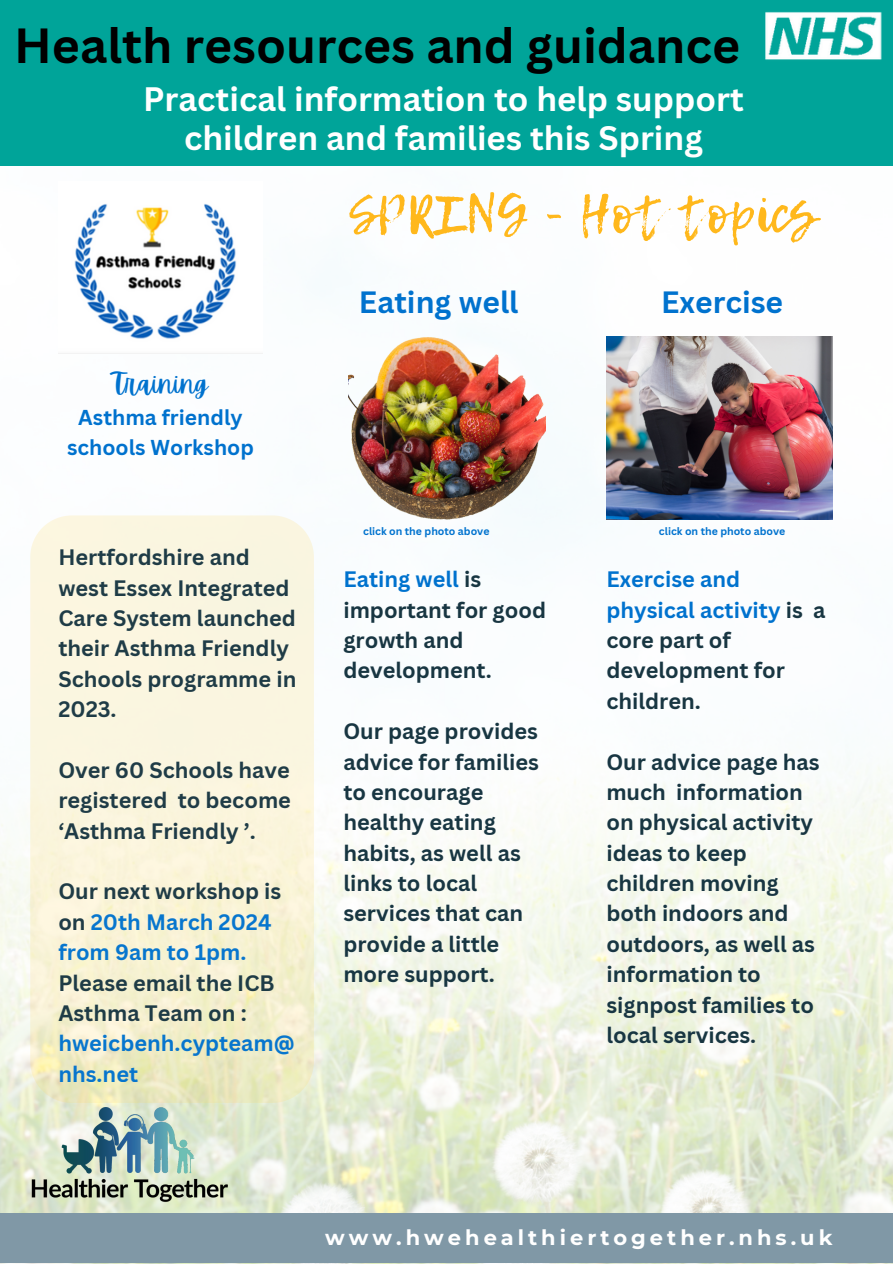
<style>
.page{position:relative;width:893px;height:1264px;background:#fff}
.page>*{position:absolute;margin:0;border:0;box-sizing:border-box;transform-origin:0 0}
.t1{font:53.1px "Lemon Tuesday";color:#ffb81c}
.t2{font:700 48px "Canva Sans";color:#000}
.t3{font:700 33px/39.3px "Canva Sans";color:#fff;text-align:center}
.t4{font:700 30px "Canva Sans";color:#0072ce}
.t5{font:27px "Apricots";color:#0072ce}
.t6{font:700 21.75px/30.3px "Canva Sans";color:#183642}
.t7{font:700 21.75px/30.3px "Canva Sans";color:#0072ce}
.t8{font:700 21px "Montserrat";letter-spacing:.19em;color:#fff}
.t9{font:700 21px/29.2px "Canva Sans";color:#0072ce;text-align:center}
.t10{font:700 10.5px "Canva Sans";color:#0072ce}
.s1{color:#183642}
.s2{color:#0072ce}
</style>
<div class="page">
<img style="left:0;top:165px;width:892px;height:1048px">
<div style="left:0;top:1213px;width:892px;height:50px;background:#8098a6"></div>
<div style="left:0;top:0;width:892px;height:165px;background:#00a499"></div>
<img style="left:30px;top:1107px;width:197px;height:101px">
<img style="left:765px;top:12px;width:117px;height:48px">
<img style="left:348px;top:336px;width:197px;height:183px">
<img style="left:606px;top:336px;width:226px;height:183px">
<svg style="left:30px;top:515px;width:284px;height:587px;background:#f7f3d8"></svg>
<img style="left:58px;top:181px;width:204px;height:173px">
<h4 class="t2" style="left:14px;top:12px;width:727px">Health resources and guidance</h4>
<h2 class="t3" style="left:143px;top:78px;width:602px">Practical information to help support children and families this Spring</h2>
<p class="t1" style="left:349px;top:174px;width:469px">SPRING - Hot topics</p>
<p class="t5" style="left:113px;top:368px;width:97px">Training</p>
<p class="t9" style="left:67px;top:402px;width:188px">Asthma friendly schools Workshop</p>
<p class="t6" style="left:58px;top:541px;width:239px">Hertfordshire and west Essex Integrated<br>Care System launched their Asthma Friendly<br>Schools programme in<br>2023.</p>
<p class="t6" style="left:58px;top:754px;width:234px;text-align:justify">Over 60 Schools have registered to become ‘Asthma Friendly ’.</p>
<p class="t7" style="left:58px;top:875px;width:224px"><span class="s1">Our next workshop is on</span> 20th March 2024 from 9am to 1pm.</p>
<p class="t6" style="left:58px;top:967px;width:218px">Please email the ICB<br>Asthma Team on :</p>
<p class="t7" style="left:58px;top:1027px;width:238px">hweicbenh.cypteam@ nhs.net</p>
<h3 class="t4" style="left:359px;top:281px;width:161px">Eating well</h3>
<p class="t4" style="left:661px;top:281px;width:123px">Exercise</p>
<h4 class="t10" style="left:363px;top:524px;width:128px">click on the photo above</h4>
<h4 class="t10" style="left:659px;top:524px;width:128px">click on the photo above</h4>
<h5 class="t6" style="left:343px;top:563px;width:204px"><span class="s2">Eating well</span> is important for good growth and development.</h5>
<h4 class="t6" style="left:343px;top:715px;width:197px">Our page provides advice for families to encourage healthy eating habits, as well as links to local services that can provide a little more support.</h4>
<h3 class="t6" style="left:606px;top:563px;width:220px"><span class="s2">Exercise and physical activity</span> is a core part of development for children.</h3>
<p class="t6" style="left:606px;top:746px;width:215px">Our advice page has much information on physical activity ideas to keep children moving both indoors and outdoors, as well as information to signpost families to local services.</p>
<h4 class="t8" style="left:325px;top:1224px;width:509px">www.hwehealthiertogether.nhs.uk</h4>
</div>
